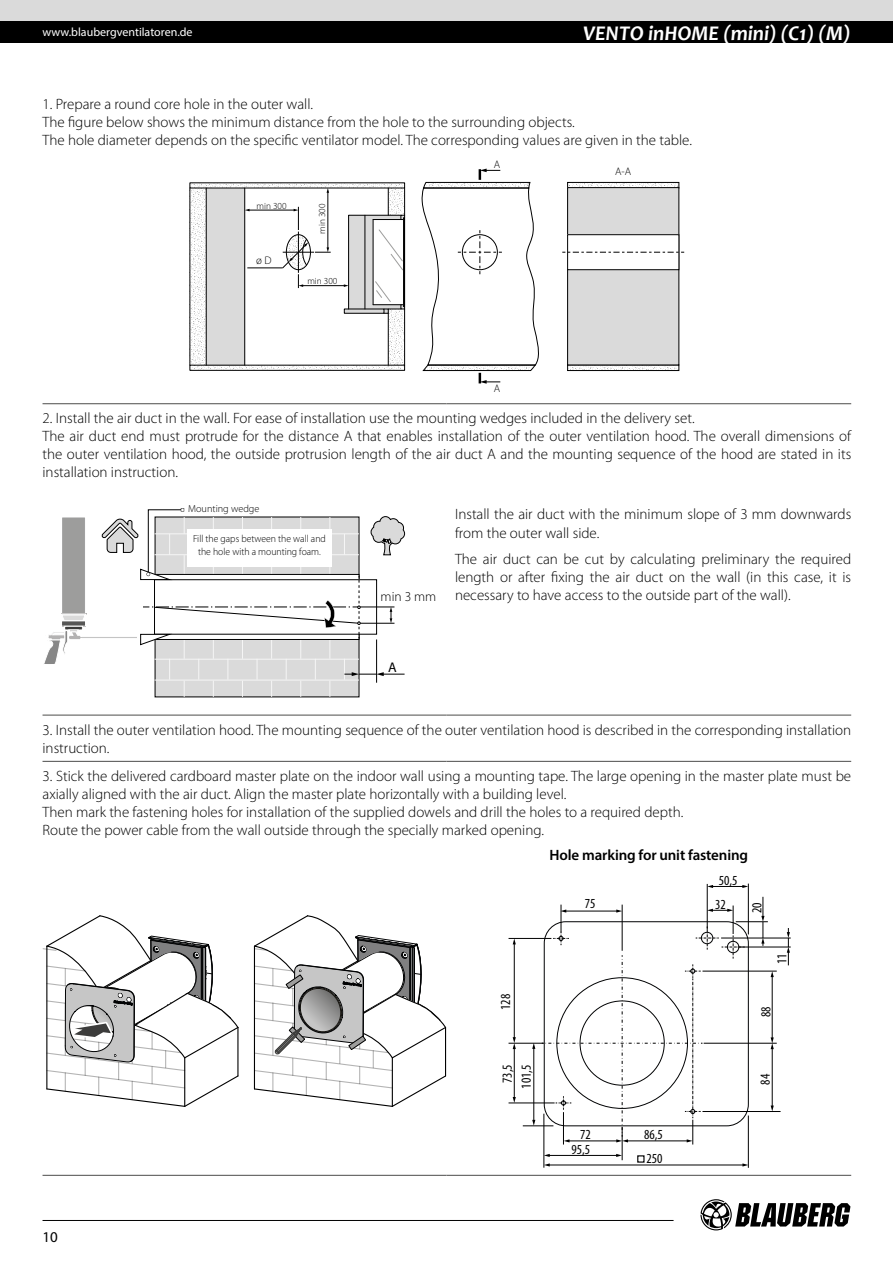
<style>
.page{position:relative;width:893px;height:1263px;background:#fff}
.page>*{position:absolute;margin:0;border:0;box-sizing:border-box;transform-origin:0 0}
.t1{font:italic 700 21px "Candara";color:#fff}
.t2{font:300 15px/18px "Myriad Pro";color:#000}
.t3{font:600 15px "Myriad Pro";letter-spacing:-.01em;color:#000}
.t4{font:15px "Myriad Pro";color:#000}
.t5{font:14.1px "Myriad Pro";color:#000}
.t6{font:condensed 13.95px "Myriad Pro";color:#000}
.t7{font:300 13.5px "Myriad Pro";color:#000}
.t8{font:12px "Myriad Pro";color:#fff}
.t9{font:300 10.95px "Myriad Pro";color:#000}
.t10{font:300 10.2px/12.3px "Myriad Pro";color:#000;text-align:center;scale:.95 1}
.t11{font:300 10.2px "Myriad Pro";color:#000}
.t12{font:300 9.3px "Myriad Pro";color:#000}
</style>
<div class="page">
<div style="left:0;top:0;width:893px;height:21px;background:#dadada"></div>
<div style="left:0;top:21px;width:893px;height:22px;background:#000"></div>
<svg style="left:700px;top:1199px;width:150px;height:31px"></svg>
<hr style="left:43px;top:1220px;width:631px;height:1px;background:#000">
<hr style="left:43px;top:403px;width:403px;height:1px;background:#575756">
<hr style="left:446px;top:403px;width:405px;height:1px;background:#575756">
<hr style="left:43px;top:714px;width:403px;height:2px;background:#575756">
<hr style="left:446px;top:714px;width:405px;height:2px;background:#575756">
<hr style="left:43px;top:761px;width:403px;height:1px;background:#575756">
<hr style="left:446px;top:761px;width:405px;height:1px;background:#575756">
<hr style="left:43px;top:1175px;width:403px;height:1px;background:#575756">
<hr style="left:446px;top:1175px;width:405px;height:1px;background:#575756">
<svg style="left:569px;top:184px;width:107px;height:2px"></svg>
<div style="left:567px;top:182px;width:112px;height:6px;border:1px solid #000"></div>
<svg style="left:572px;top:367px;width:105px;height:2px"></svg>
<div style="left:567px;top:365px;width:112px;height:6px;border:1px solid #000"></div>
<div style="left:568px;top:188px;width:111px;height:177px;background:#dadada"></div>
<div style="left:567px;top:187px;width:112px;height:178px;border:1px solid #000"></div>
<div style="left:568px;top:235px;width:111px;height:35px;background:#fff"></div>
<div style="left:567px;top:234px;width:112px;height:36px;border:1px solid #000"></div>
<svg style="left:562px;top:252px;width:122px;height:1px"></svg>
<svg style="left:422px;top:169px;width:117px;height:215px"></svg>
<svg style="left:189px;top:182px;width:216px;height:189px"></svg>
<svg style="left:44px;top:508px;width:361px;height:189px"></svg>
<svg style="left:43px;top:915px;width:196px;height:192px"></svg>
<svg style="left:253px;top:915px;width:193px;height:192px"></svg>
<hr style="left:509px;top:1043px;width:35px;height:1px;background:#000">
<hr style="left:509px;top:938px;width:42px;height:1px;background:#000">
<hr style="left:514px;top:943px;width:1px;height:95px;background:#000">
<svg style="left:513px;top:938px;width:3px;height:6px"></svg>
<hr style="left:702px;top:1111px;width:78px;height:1px;background:#000">
<hr style="left:704px;top:1043px;width:73px;height:1px;background:#000">
<hr style="left:772px;top:1048px;width:1px;height:58px;background:#000">
<svg style="left:771px;top:1105px;width:3px;height:6px"></svg>
<hr style="left:702px;top:971px;width:75px;height:1px;background:#000">
<hr style="left:772px;top:976px;width:1px;height:62px;background:#000">
<svg style="left:771px;top:1037px;width:3px;height:12px"></svg>
<svg style="left:771px;top:971px;width:3px;height:6px"></svg>
<hr style="left:738px;top:947px;width:53px;height:1px;background:#000">
<hr style="left:721px;top:938px;width:70px;height:1px;background:#000">
<hr style="left:509px;top:1103px;width:46px;height:1px;background:#000">
<hr style="left:514px;top:1048px;width:1px;height:50px;background:#000">
<svg style="left:513px;top:1037px;width:3px;height:12px"></svg>
<svg style="left:513px;top:1097px;width:3px;height:6px"></svg>
<hr style="left:523px;top:1125px;width:30px;height:1px;background:#000">
<hr style="left:533px;top:1048px;width:1px;height:73px;background:#000">
<svg style="left:532px;top:1043px;width:3px;height:6px"></svg>
<svg style="left:532px;top:1120px;width:3px;height:6px"></svg>
<hr style="left:622px;top:1127px;width:1px;height:33px;background:#000">
<hr style="left:549px;top:1155px;width:68px;height:1px;background:#000">
<svg style="left:545px;top:1154px;width:5px;height:3px"></svg>
<svg style="left:616px;top:1154px;width:6px;height:3px"></svg>
<hr style="left:748px;top:1115px;width:1px;height:53px;background:#000">
<hr style="left:549px;top:1165px;width:195px;height:1px;background:#000">
<svg style="left:742px;top:1163px;width:6px;height:3px"></svg>
<svg style="left:545px;top:1163px;width:5px;height:3px"></svg>
<hr style="left:544px;top:1114px;width:1px;height:54px;background:#000">
<hr style="left:712px;top:886px;width:31px;height:1px;background:#000">
<svg style="left:742px;top:885px;width:6px;height:3px"></svg>
<svg style="left:708px;top:885px;width:5px;height:3px"></svg>
<hr style="left:707px;top:884px;width:1px;height:46px;background:#000">
<hr style="left:736px;top:921px;width:32px;height:1px;background:#000">
<hr style="left:748px;top:883px;width:1px;height:51px;background:#000">
<svg style="left:761px;top:897px;width:3px;height:49px"></svg>
<svg style="left:787px;top:928px;width:3px;height:37px"></svg>
<svg style="left:542px;top:904px;width:203px;height:240px"></svg>
<div style="left:544px;top:921px;width:205px;height:205px;border:1px solid #010203;border-radius:22px"></div>
<div style="left:637px;top:1155px;width:7px;height:8px;border:1px solid #000"></div>
<p class="t8" style="left:43px;top:25px;width:152px">www.blaubergventilatoren.de</p>
<h1 class="t1" style="left:583px;top:20px;width:269px">VENTO inHOME (mini) (С1) (M)</h1>
<p class="t2" style="left:43px;top:95px;width:651px">1. Prepare a round core hole in the outer wall.<br>The figure below shows the minimum distance from the hole to the surrounding objects.<br>The hole diameter depends on the specific ventilator model. The corresponding values are given in the table.</p>
<p class="t12" style="left:257px;top:200px;width:32px">min 300</p>
<p class="t9" style="left:256px;top:255px;width:17px">ø D</p>
<p class="t12" style="left:317px;top:234px;width:32px;rotate:-90deg">min 300</p>
<p class="t12" style="left:307px;top:276px;width:32px">min 300</p>
<p class="t9" style="left:494px;top:158px;width:8px">A</p>
<p class="t9" style="left:494px;top:382px;width:8px">A</p>
<p class="t9" style="left:615px;top:165px;width:18px">A-A</p>
<p class="t2" style="left:43px;top:410px;width:810px">2. Install the air duct in the wall. For ease of installation use the mounting wedges included in the delivery set.<br>The air duct end must protrude for the distance A that enables installation of the outer ventilation hood. The overall dimensions of the outer ventilation hood, the outside protrusion length of the air duct A and the mounting sequence of the hood are stated in its installation instruction.</p>
<p class="t11" style="left:188px;top:503px;width:73px">Mounting wedge</p>
<p class="t2" style="left:455px;top:506px;width:398px">Install the air duct with the minimum slope of 3 mm downwards from the outer wall side.</p>
<p class="t2" style="left:455px;top:550px;width:398px;text-align:justify">The air duct can be cut by calculating preliminary the required length or after fixing the air duct on the wall (in this case, it is necessary to have access to the outside part of the wall).</p>
<p class="t10" style="left:193px;top:533px;width:141px">Fill the gaps between the wall and the hole with a mounting foam.</p>
<p class="t7" style="left:381px;top:589px;width:57px">min 3 mm</p>
<p class="t5" style="left:388px;top:659px;width:10px">A</p>
<p class="t2" style="left:43px;top:721px;width:810px">3. Install the outer ventilation hood. The mounting sequence of the outer ventilation hood is described in the corresponding installation instruction.</p>
<p class="t2" style="left:43px;top:767px;width:810px">3. Stick the delivered cardboard master plate on the indoor wall using a mounting tape. The large opening in the master plate must be axially aligned with the air duct. Align the master plate horizontally with a building level.<br>Then mark the fastening holes for installation of the supplied dowels and drill the holes to a required depth.<br>Route the power cable from the wall outside through the specially marked opening.</p>
<p class="t3" style="left:550px;top:845px;width:200px">Hole marking for unit fastening</p>
<p class="t4" style="left:43px;top:1227px;width:17px">10</p>
<p class="t6" style="left:497px;top:1010px;width:18px;rotate:-90deg">128</p>
<p class="t6" style="left:585px;top:895px;width:12px">75</p>
<p class="t6" style="left:719px;top:872px;width:20px">50,5</p>
<p class="t6" style="left:715px;top:895px;width:12px">32</p>
<p class="t6" style="left:748px;top:913px;width:12px;rotate:-90deg">20</p>
<p class="t6" style="left:773px;top:964px;width:12px;rotate:-90deg">11</p>
<p class="t6" style="left:758px;top:1017px;width:12px;rotate:-90deg">88</p>
<p class="t6" style="left:499px;top:1083px;width:20px;rotate:-90deg">73,5</p>
<p class="t6" style="left:518px;top:1089px;width:26px;rotate:-90deg">101,5</p>
<p class="t6" style="left:757px;top:1085px;width:12px;rotate:-90deg">84</p>
<p class="t6" style="left:580px;top:1126px;width:12px">72</p>
<p class="t6" style="left:571px;top:1140px;width:20px">95,5</p>
<p class="t6" style="left:644px;top:1126px;width:20px">86,5</p>
<p class="t6" style="left:646px;top:1149px;width:18px">250</p>
</div>
